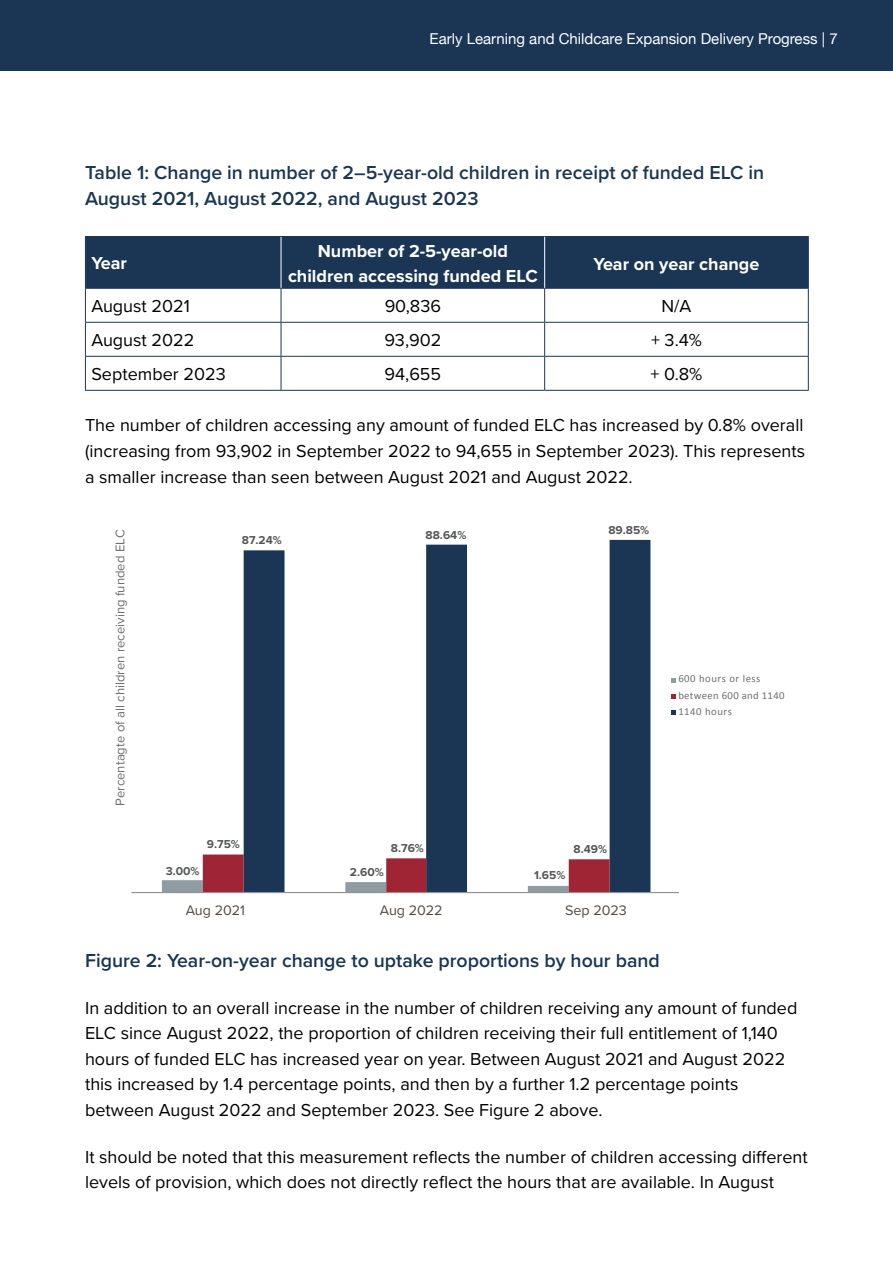
<style>
.page{position:relative;width:893px;height:1263px;background:#fff}
.page>*{position:absolute;margin:0;border:0;box-sizing:border-box;transform-origin:0 0}
.table_graph_title{font:600 19.5px/25.5px "Proxima Nova";color:#1a3654}
.Body_text{font:18px/25.5px "Proxima Nova";color:#000}
.Body_text-2{font:700 18px/25.5px "Proxima Nova";color:#fff;text-align:center}
.t1{font:15px "Helvetica Neue";color:#fff}
.t2{font:14.25px "Proxima Nova";color:#544940}
.t3{font:13.05px "Proxima Nova";color:#6e6f70}
.t4{font:700 11.85px "Proxima Nova";color:#555757}
.t5{font:10.65px/16.2px "Calibri";letter-spacing:.05em;color:#6e6f70}
</style>
<div class="page">
<div style="left:0;top:0;width:893px;height:70px;background:#1a3654"></div>
<div style="left:86px;top:237px;width:722px;height:51px;background:#1a3654"></div>
<hr style="left:85px;top:236px;width:196px;height:1px;background:#1a3654">
<hr style="left:85px;top:237px;width:1px;height:51px;background:#1a3654">
<hr style="left:281px;top:236px;width:264px;height:1px;background:#1a3654">
<hr style="left:545px;top:236px;width:264px;height:1px;background:#1a3654">
<hr style="left:808px;top:237px;width:1px;height:51px;background:#1a3654">
<hr style="left:85px;top:288px;width:196px;height:1px;background:#1a3654">
<hr style="left:85px;top:289px;width:1px;height:33px;background:#1a3654">
<hr style="left:281px;top:288px;width:264px;height:1px;background:#1a3654">
<hr style="left:281px;top:289px;width:1px;height:33px;background:#1a3654">
<hr style="left:545px;top:288px;width:264px;height:1px;background:#1a3654">
<hr style="left:544px;top:289px;width:1px;height:33px;background:#1a3654">
<hr style="left:808px;top:289px;width:1px;height:33px;background:#1a3654">
<hr style="left:85px;top:322px;width:196px;height:1px;background:#1a3654">
<hr style="left:85px;top:323px;width:1px;height:33px;background:#1a3654">
<hr style="left:281px;top:322px;width:264px;height:1px;background:#1a3654">
<hr style="left:281px;top:323px;width:1px;height:33px;background:#1a3654">
<hr style="left:545px;top:322px;width:264px;height:1px;background:#1a3654">
<hr style="left:544px;top:323px;width:1px;height:33px;background:#1a3654">
<hr style="left:808px;top:323px;width:1px;height:33px;background:#1a3654">
<hr style="left:85px;top:356px;width:196px;height:1px;background:#1a3654">
<hr style="left:85px;top:357px;width:1px;height:33px;background:#1a3654">
<hr style="left:281px;top:356px;width:264px;height:1px;background:#1a3654">
<hr style="left:281px;top:357px;width:1px;height:33px;background:#1a3654">
<hr style="left:545px;top:356px;width:264px;height:1px;background:#1a3654">
<hr style="left:544px;top:357px;width:1px;height:33px;background:#1a3654">
<hr style="left:808px;top:357px;width:1px;height:33px;background:#1a3654">
<hr style="left:85px;top:390px;width:196px;height:1px;background:#1a3654">
<hr style="left:281px;top:390px;width:264px;height:1px;background:#1a3654">
<hr style="left:545px;top:390px;width:264px;height:1px;background:#1a3654">
<hr style="left:281px;top:237px;width:1px;height:51px;background:#fff">
<hr style="left:544px;top:237px;width:1px;height:51px;background:#fff">
<svg style="left:162px;top:854px;width:82px;height:38px"></svg>
<svg style="left:244px;top:540px;width:406px;height:352px"></svg>
<svg style="left:671px;top:678px;width:5px;height:4px"></svg>
<svg style="left:671px;top:694px;width:5px;height:5px"></svg>
<svg style="left:671px;top:710px;width:5px;height:5px"></svg>
<hr style="left:131px;top:892px;width:548px;height:1px;background:#939393">
<p class="t1" style="left:430px;top:28px;width:410px">Early Learning and Childcare Expansion Delivery Progress | 7</p>
<h5 class="table_graph_title" style="left:85px;top:159px;width:681px">Table 1: Change in number of 2–5-year-old children in receipt of funded ELC in<br>August 2021, August 2022, and August 2023</h5>
<p class="Body_text-2" style="left:91px;top:250px;width:37px">Year</p>
<p class="Body_text-2" style="left:288px;top:238px;width:251px">Number of 2-5-year-old children accessing funded ELC</p>
<p class="Body_text-2" style="left:594px;top:250px;width:167px">Year on year change</p>
<p class="Body_text" style="left:91px;top:293px;width:100px">August 2021</p>
<p class="Body_text" style="left:385px;top:293px;width:58px">90,836</p>
<p class="Body_text" style="left:661px;top:293px;width:31px">N/A</p>
<p class="Body_text" style="left:91px;top:327px;width:104px">August 2022</p>
<p class="Body_text" style="left:384px;top:327px;width:59px">93,902</p>
<p class="Body_text" style="left:651px;top:327px;width:52px">+ 3.4%</p>
<p class="Body_text" style="left:91px;top:361px;width:136px">September 2023</p>
<p class="Body_text" style="left:384px;top:361px;width:58px">94,655</p>
<p class="Body_text" style="left:651px;top:361px;width:53px">+ 0.8%</p>
<p class="Body_text" style="left:85px;top:412px;width:722px;text-align:justify">The number of children accessing any amount of funded ELC has increased by 0.8% overall (increasing from 93,902 in September 2022 to 94,655 in September 2023). This represents a smaller increase than seen between August 2021 and August 2022.</p>
<p class="t3" style="left:110px;top:806px;width:278px;rotate:-90deg">Percentagte of all children receiving funded ELC</p>
<p class="t4" style="left:242px;top:531px;width:41px">87.24%</p>
<p class="t4" style="left:426px;top:526px;width:42px">88.64%</p>
<p class="t4" style="left:608px;top:521px;width:42px">89.85%</p>
<p class="t4" style="left:207px;top:835px;width:35px">9.75%</p>
<p class="t4" style="left:391px;top:839px;width:34px">8.76%</p>
<p class="t4" style="left:574px;top:840px;width:35px">8.49%</p>
<p class="t4" style="left:166px;top:862px;width:35px">3.00%</p>
<p class="t4" style="left:350px;top:864px;width:35px">2.60%</p>
<p class="t4" style="left:534px;top:866px;width:33px">1.65%</p>
<p class="t5" style="left:678px;top:671px;width:108px">600 hours or less between 600 and 1140<br>1140 hours</p>
<p class="t2" style="left:186px;top:900px;width:61px">Aug 2021</p>
<p class="t2" style="left:380px;top:900px;width:64px">Aug 2022</p>
<p class="t2" style="left:565px;top:900px;width:63px">Sep 2023</p>
<h5 class="table_graph_title" style="left:85px;top:947px;width:576px">Figure 2: Year-on-year change to uptake proportions by hour band</h5>
<p class="Body_text" style="left:85px;top:994px;width:714px">In addition to an overall increase in the number of children receiving any amount of funded ELC since August 2022, the proportion of children receiving their full entitlement of 1,140 hours of funded ELC has increased year on year. Between August 2021 and August 2022 this increased by 1.4 percentage points, and then by a further 1.2 percentage points between August 2022 and September 2023. See Figure 2 above.</p>
<p class="Body_text" style="left:85px;top:1143px;width:724px">It should be noted that this measurement reflects the number of children accessing different levels of provision, which does not directly reflect the hours that are available. In August</p>
</div>
